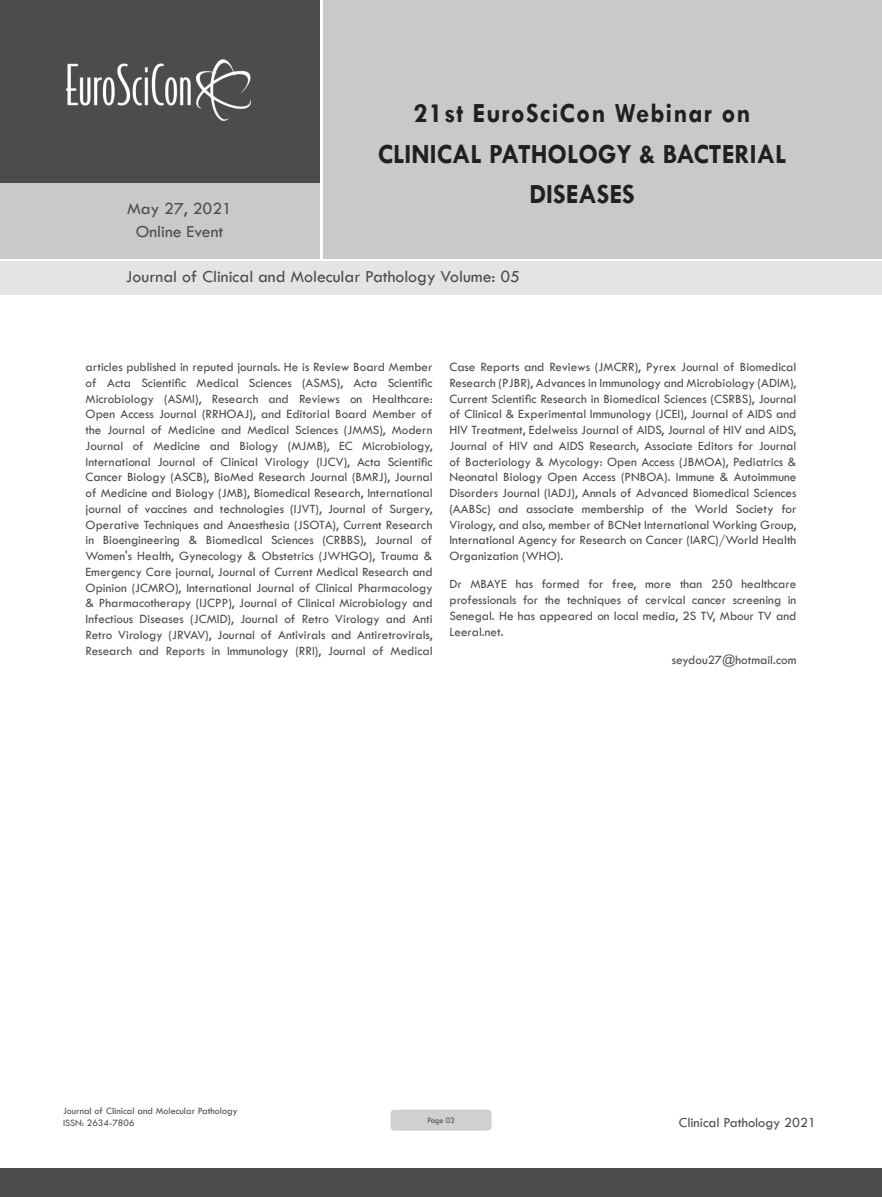
<style>
.page{position:relative;width:882px;height:1197px;background:#fff}
.page>*{position:absolute;margin:0;border:0;box-sizing:border-box;transform-origin:0 0}
.t1{font:700 28px/40.2px "Tw Cen";color:#231f20;text-align:center;scale:.95 1}
.t2{font:17.5px/23.6px "Tw Cen";color:#4b4c4d;text-align:center}
.t3{font:14.35px "Tw Cen";color:#4b4c4d}
.Abstract{font:13.12px/15.8px "Tw Cen";color:#4b4c4d;text-align:justify}
.t4{font:9.97px/12.1px "Tw Cen";color:#4b4c4d}
.t5{font:8.58px "Tw Cen";letter-spacing:-.02em;color:#4b4c4d;scale:.95 1}
</style>
<div class="page">
<div style="left:0;top:0;width:319px;height:183px;background:#4b4c4d"></div>
<div style="left:0;top:183px;width:319px;height:76px;background:#c9c9c9"></div>
<div style="left:323px;top:0;width:559px;height:259px;background:#c9c9c9"></div>
<img style="left:66px;top:59px;width:185px;height:62px">
<div style="left:0;top:1168px;width:882px;height:29px;background:#4b4c4d"></div>
<div style="left:1px;top:261px;width:881px;height:33px;background:#e4e4e4"></div>
<div style="left:390px;top:1110px;width:102px;height:21px;background:#cfd0d2;border-radius:4px"></div>
<h2 class="t2" style="left:127px;top:196px;width:106px">May 27, 2021<br>Online Event</h2>
<h1 class="t1" style="left:378px;top:93px;width:432px">21st EuroSciCon Webinar on<br>CLINICAL PATHOLOGY &amp; BACTERIAL<br>DISEASES</h1>
<h2 class="t2" style="left:126px;top:264px;width:396px">Journal of Clinical and Molecular Pathology Volume: 05</h2>
<p class="Abstract" style="left:86px;top:359px;width:349px">articles published in reputed journals. He is Review Board Member of Acta Scientific Medical Sciences (ASMS), Acta Scientific Microbiology (ASMI), Research and Reviews on Healthcare:<br>Open Access Journal (RRHOAJ), and Editorial Board Member of the Journal of Medicine and Medical Sciences (JMMS), Modern Journal of Medicine and Biology (MJMB), EC Microbiology, International Journal of Clinical Virology (IJCV), Acta Scientific Cancer Biology (ASCB), BioMed Research Journal (BMRJ), Journal of Medicine and Biology (JMB), Biomedical Research, International journal of vaccines and technologies (IJVT), Journal of Surgery, Operative Techniques and Anaesthesia (JSOTA), Current Research in Bioengineering &amp; Biomedical Sciences (CRBBS), Journal of Women's Health, Gynecology &amp; Obstetrics (JWHGO), Trauma &amp; Emergency Care journal, Journal of Current Medical Research and Opinion (JCMRO), International Journal of Clinical Pharmacology &amp; Pharmacotherapy (IJCPP), Journal of Clinical Microbiology and Infectious Diseases (JCMID), Journal of Retro Virology and Anti Retro Virology (JRVAV), Journal of Antivirals and Antiretrovirals, Research and Reports in Immunology (RRI), Journal of Medical</p>
<p class="Abstract" style="left:449px;top:359px;width:349px">Case Reports and Reviews (JMCRR), Pyrex Journal of Biomedical Research (PJBR), Advances in Immunology and Microbiology (ADIM), Current Scientific Research in Biomedical Sciences (CSRBS), Journal of Clinical &amp; Experimental Immunology (JCEI), Journal of AIDS and HIV Treatment, Edelweiss Journal of AIDS, Journal of HIV and AIDS, Journal of HIV and AIDS Research, Associate Editors for Journal of Bacteriology &amp; Mycology: Open Access (JBMOA), Pediatrics &amp; Neonatal Biology Open Access (PNBOA). Immune &amp; Autoimmune Disorders Journal (IADJ), Annals of Advanced Biomedical Sciences (AABSc) and associate membership of the World Society for Virology, and also, member of BCNet International Working Group, International Agency for Research on Cancer (IARC)/World Health Organization (WHO).</p>
<p class="Abstract" style="left:449px;top:576px;width:349px">Dr MBAYE has formed for free, more than 250 healthcare professionals for the techniques of cervical cancer screening in Senegal. He has appeared on local media, 2S TV, Mbour TV and Leeral.net.</p>
<p class="Abstract" style="left:672px;top:652px;width:126px">seydou27@hotmail.com</p>
<p class="t4" style="left:63px;top:1104px;width:176px">Journal of Clinical and Molecular Pathology<br>ISSN: 2634-7806</p>
<p class="t3" style="left:679px;top:1114px;width:139px">Clinical Pathology 2021</p>
<p class="t5" style="left:427px;top:1115px;width:30px">Page 03</p>
</div>
